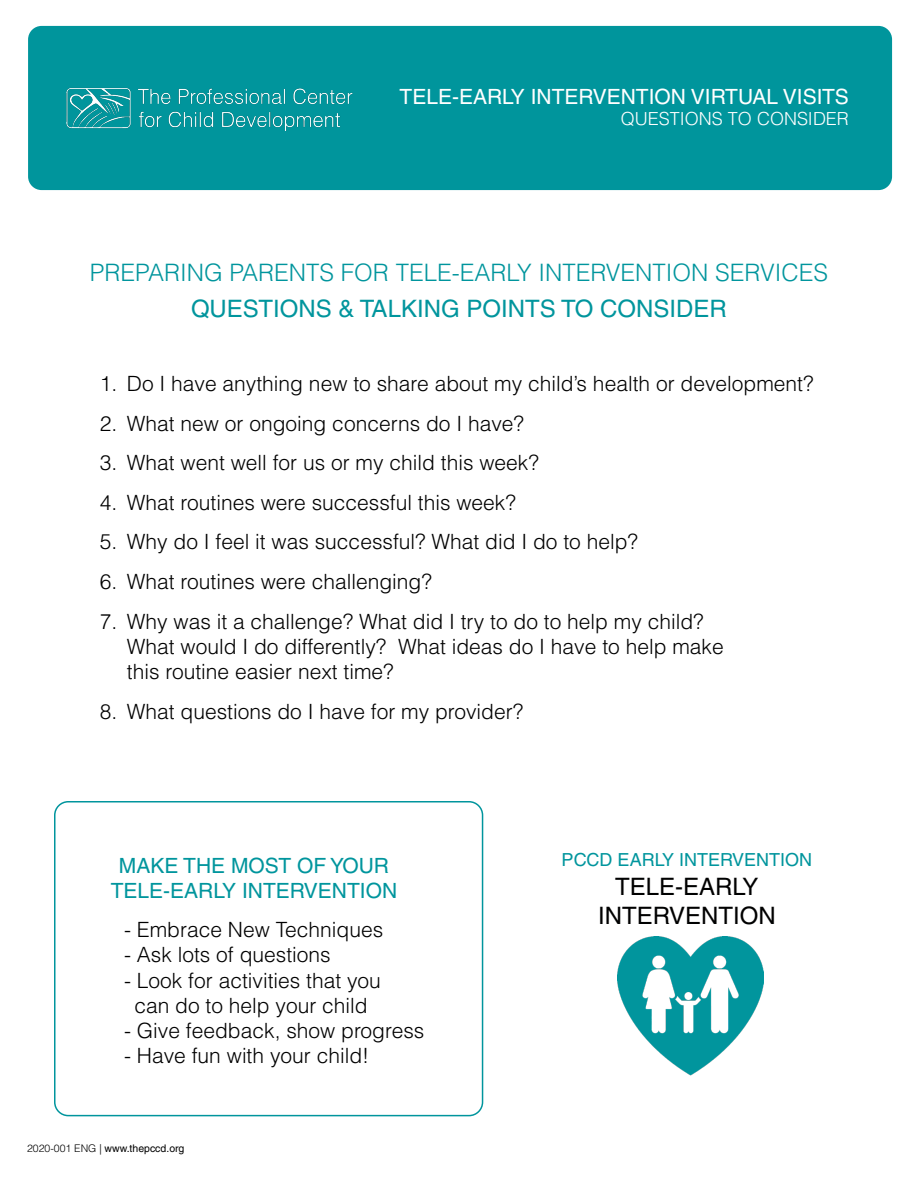
<style>
.page{position:relative;width:918px;height:1188px;background:#fff}
.page>*{position:absolute;margin:0;border:0;box-sizing:border-box;transform-origin:0 0}
.t1{font:300 24px "Helvetica LT Std";color:#00959d}
.t2{font:24px "Helvetica LT Std";color:#00959d}
.t3{font:24px/28.8px "Helvetica LT Std";color:#000101;text-align:center}
.t4{font:300 21px/25.2px "Helvetica LT Std";color:#000}
.t5{font:21px/25.2px "Helvetica LT Std";color:#00959d;text-align:center}
.t6{font:21px "Helvetica LT Std";color:#fff}
.t7{font:18px "Helvetica LT Std";color:#00959d}
.t8{font:300 18px "Helvetica LT Std";color:#fff}
.t9{font:10.5px "Helvetica LT Std";color:#000}
.s1{font-weight:300}
</style>
<div class="page">
<div style="left:28px;top:26px;width:864px;height:164px;background:#00959c;border-radius:14px"></div>
<img style="left:66px;top:88px;width:287px;height:43px">
<img style="left:617px;top:937px;width:146px;height:138px">
<div style="left:54px;top:801px;width:429px;height:315px;border:2px solid #00959d;border-radius:14px"></div>
<p class="t6" style="left:400px;top:84px;width:451px">TELE-EARLY INTERVENTION VIRTUAL VISITS</p>
<p class="t8" style="left:621px;top:108px;width:230px">QUESTIONS TO CONSIDER</p>
<p class="t1" style="left:90px;top:257px;width:740px">PREPARING PARENTS FOR TELE-EARLY INTERVENTION SERVICES</p>
<p class="t2" style="left:191px;top:294px;width:537px">QUESTIONS &amp; TALKING POINTS TO CONSIDER</p>
<p class="t4" style="left:100px;top:371px;width:715px">1. Do I have anything new to share about my child’s health or development?</p>
<p class="t4" style="left:100px;top:410px;width:426px">2. What new or ongoing concerns do I have?</p>
<p class="t4" style="left:100px;top:450px;width:440px">3. What went well for us or my child this week?</p>
<p class="t4" style="left:100px;top:489px;width:418px">4. What routines were successful this week?</p>
<p class="t4" style="left:100px;top:529px;width:540px">5. Why do I feel it was successful? What did I do to help?</p>
<p class="t4" style="left:100px;top:569px;width:334px">6. What routines were challenging?</p>
<p class="t4" style="left:127px;top:608px;width:598px;text-indent:-27px">7. Why was it a challenge? What did I try to do to help my child?<br>What would I do differently? What ideas do I have to help make this routine easier next time?</p>
<p class="t4" style="left:100px;top:698px;width:425px">8. What questions do I have for my provider?</p>
<p class="t5" style="left:111px;top:853px;width:288px">MAKE THE MOST OF YOUR<br>TELE-EARLY INTERVENTION</p>
<p class="t4" style="left:124px;top:917px;width:261px">- Embrace New Techniques</p>
<p class="t4" style="left:124px;top:942px;width:208px">- Ask lots of questions</p>
<p class="t4" style="left:124px;top:967px;width:258px;text-align:center">- Look for activities that you can do to help your child</p>
<p class="t4" style="left:124px;top:1018px;width:302px">- Give feedback, show progress</p>
<p class="t4" style="left:124px;top:1043px;width:247px">- Have fun with your child!</p>
<p class="t9" style="left:27px;top:1143px;width:159px"><span class="s1">2020-001 ENG |</span> www.thepccd.org</p>
<p class="t7" style="left:562px;top:850px;width:252px">PCCD EARLY INTERVENTION</p>
<p class="t3" style="left:598px;top:872px;width:179px">TELE-EARLY<br>INTERVENTION</p>
</div>
